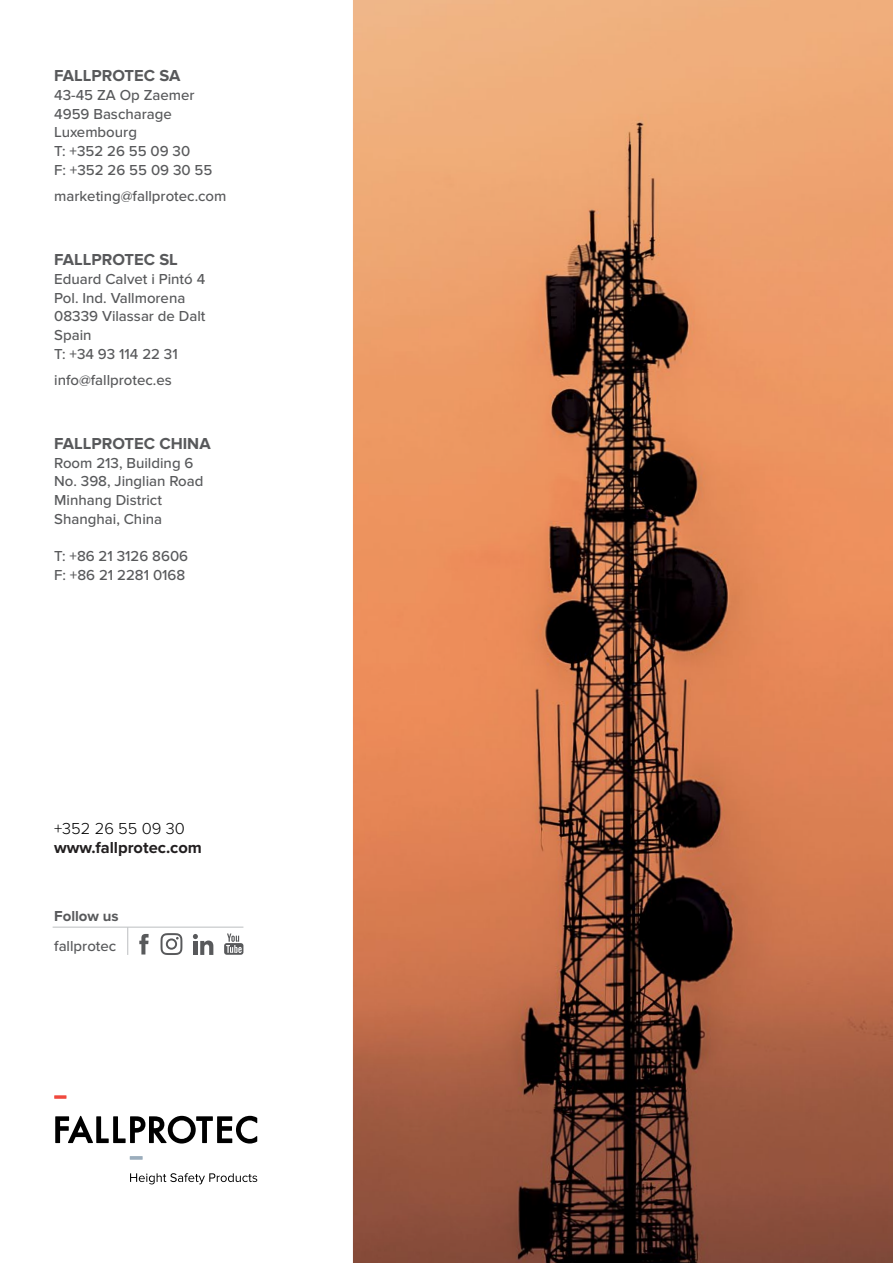
<style>
.page{position:relative;width:893px;height:1263px;background:#fff}
.page>*{position:absolute;margin:0;border:0;box-sizing:border-box;transform-origin:0 0}
.t1{font:700 16.5px "Proxima Nova";color:#58595b}
.t2{font:700 16.5px "Proxima Nova";color:#221f20}
.t3{font:300 16.5px "Proxima Nova";color:#000}
.t4{font:500 15px/18.8px "Proxima Nova";color:#58595b}
.t5{font:700 15px "Proxima Nova";color:#58595b}
</style>
<div class="page">
<img style="left:353px;top:0;width:540px;height:1263px">
<svg style="left:130px;top:1156px;width:13px;height:4px"></svg>
<svg style="left:130px;top:1173px;width:127px;height:11px"></svg>
<svg style="left:55px;top:1116px;width:202px;height:27px"></svg>
<svg style="left:54px;top:1095px;width:12px;height:4px"></svg>
<svg style="left:139px;top:934px;width:10px;height:20px"></svg>
<svg style="left:161px;top:933px;width:21px;height:22px"></svg>
<svg style="left:193px;top:934px;width:20px;height:21px"></svg>
<svg style="left:224px;top:933px;width:19px;height:22px"></svg>
<hr style="left:53px;top:927px;width:190px;height:1px;background:#bcbec0">
<svg style="left:127px;top:927px;width:1px;height:28px"></svg>
<p class="t1" style="left:54px;top:66px;width:128px">FALLPROTEC SA</p>
<p class="t4" style="left:54px;top:86px;width:160px">43-45 ZA Op Zaemer<br>4959 Bascharage<br>Luxembourg<br>T: +352 26 55 09 30<br>F: +352 26 55 09 30 55</p>
<p class="t4" style="left:54px;top:187px;width:174px">marketing@fallprotec.com</p>
<p class="t1" style="left:54px;top:250px;width:125px">FALLPROTEC SL</p>
<p class="t4" style="left:54px;top:270px;width:153px">Eduard Calvet i Pintó 4<br>Pol. Ind. Vallmorena<br>08339 Vilassar de Dalt<br>Spain<br>T: +34 93 114 22 31</p>
<p class="t4" style="left:54px;top:371px;width:119px">info@fallprotec.es</p>
<p class="t1" style="left:54px;top:434px;width:158px">FALLPROTEC CHINA</p>
<p class="t4" style="left:54px;top:453px;width:151px">Room 213, Building 6<br>No. 398, Jinglian Road<br>Minhang District<br>Shanghai, China</p>
<p class="t4" style="left:54px;top:547px;width:135px">T: +86 21 3126 8606<br>F: +86 21 2281 0168</p>
<p class="t3" style="left:54px;top:819px;width:132px">+352 26 55 09 30</p>
<p class="t2" style="left:54px;top:838px;width:149px">www.fallprotec.com</p>
<p class="t5" style="left:54px;top:907px;width:66px">Follow us</p>
<p class="t4" style="left:54px;top:937px;width:64px">fallprotec</p>
</div>
